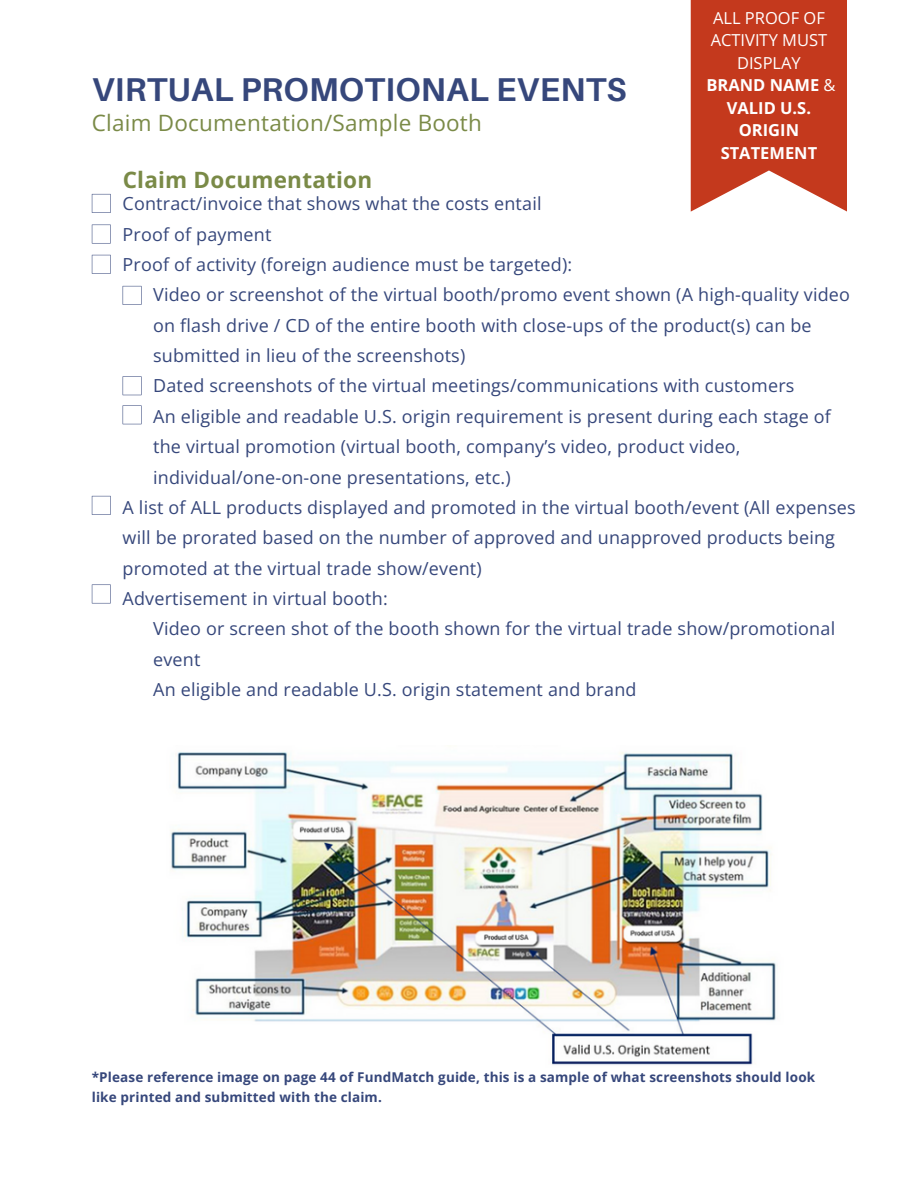
<style>
.page{position:relative;width:918px;height:1188px;background:#fff}
.page>*{position:absolute;margin:0;border:0;box-sizing:border-box;transform-origin:0 0}
.t1{font:700 33px "Aileron";letter-spacing:.01em;color:#36477b}
.t2{font:22.5px "Open Sans";letter-spacing:.01em;color:#7a8a47}
.t3{font:700 22.5px "Open Sans";letter-spacing:.01em;color:#7a8a47}
.t4{font:18px/30.3px "Open Sans";letter-spacing:.01em;color:#36477b}
.t5{font:700 16.5px/22.5px "Open Sans";color:#fff;text-align:center}
.t6{font:16.5px/22.5px "Open Sans";color:#fff;text-align:center}
.t7{font:700 13.5px/20.2px "Open Sans";letter-spacing:.01em;color:#36477b}
.s1{font-weight:400}
</style>
<div class="page">
<img style="left:171px;top:752px;width:605px;height:313px">
<svg style="left:92px;top:194px;width:19px;height:19px"></svg>
<svg style="left:92px;top:225px;width:19px;height:19px"></svg>
<svg style="left:92px;top:255px;width:19px;height:19px"></svg>
<svg style="left:92px;top:496px;width:19px;height:19px"></svg>
<svg style="left:92px;top:585px;width:19px;height:18px"></svg>
<svg style="left:123px;top:286px;width:19px;height:19px"></svg>
<svg style="left:123px;top:376px;width:19px;height:19px"></svg>
<svg style="left:123px;top:405px;width:19px;height:19px"></svg>
<svg style="left:691px;top:0;width:156px;height:211px;background:#c94b32"></svg>
<p class="t1" style="left:92px;top:69px;width:536px">VIRTUAL PROMOTIONAL EVENTS</p>
<p class="t2" style="left:92px;top:107px;width:392px">Claim Documentation/Sample Booth</p>
<p class="t3" style="left:123px;top:164px;width:251px">Claim Documentation</p>
<p class="t6" style="left:711px;top:6px;width:118px">ALL PROOF OF<br>ACTIVITY MUST<br>DISPLAY</p>
<p class="t5" style="left:707px;top:73px;width:131px">BRAND NAME <span class="s1">&amp;<br></span>VALID U.S.<br>ORIGIN<br>STATEMENT</p>
<p class="t4" style="left:123px;top:188px;width:421px">Contract/invoice that shows what the costs entail</p>
<p class="t4" style="left:123px;top:218px;width:150px">Proof of payment</p>
<p class="t4" style="left:123px;top:249px;width:451px">Proof of activity (foreign audience must be targeted):</p>
<p class="t4" style="left:153px;top:279px;width:698px">Video or screenshot of the virtual booth/promo event shown (A high-quality video on flash drive / CD of the entire booth with close-ups of the product(s) can be submitted in lieu of the screenshots)</p>
<p class="t4" style="left:153px;top:370px;width:643px">Dated screenshots of the virtual meetings/communications with customers</p>
<p class="t4" style="left:153px;top:401px;width:679px">An eligible and readable U.S. origin requirement is present during each stage of the virtual promotion (virtual booth, company’s video, product video, individual/one-on-one presentations, etc.)</p>
<p class="t4" style="left:123px;top:492px;width:735px">A list of ALL products displayed and promoted in the virtual booth/event (All expenses will be prorated based on the number of approved and unapproved products being promoted at the virtual trade show/event)</p>
<p class="t4" style="left:123px;top:583px;width:267px">Advertisement in virtual booth:</p>
<p class="t4" style="left:153px;top:613px;width:684px">Video or screen shot of the booth shown for the virtual trade show/promotional event</p>
<p class="t4" style="left:153px;top:674px;width:485px">An eligible and readable U.S. origin statement and brand</p>
<p class="t7" style="left:92px;top:1067px;width:725px">*Please reference image on page 44 of FundMatch guide, this is a sample of what screenshots should look like printed and submitted with the claim.</p>
</div>
